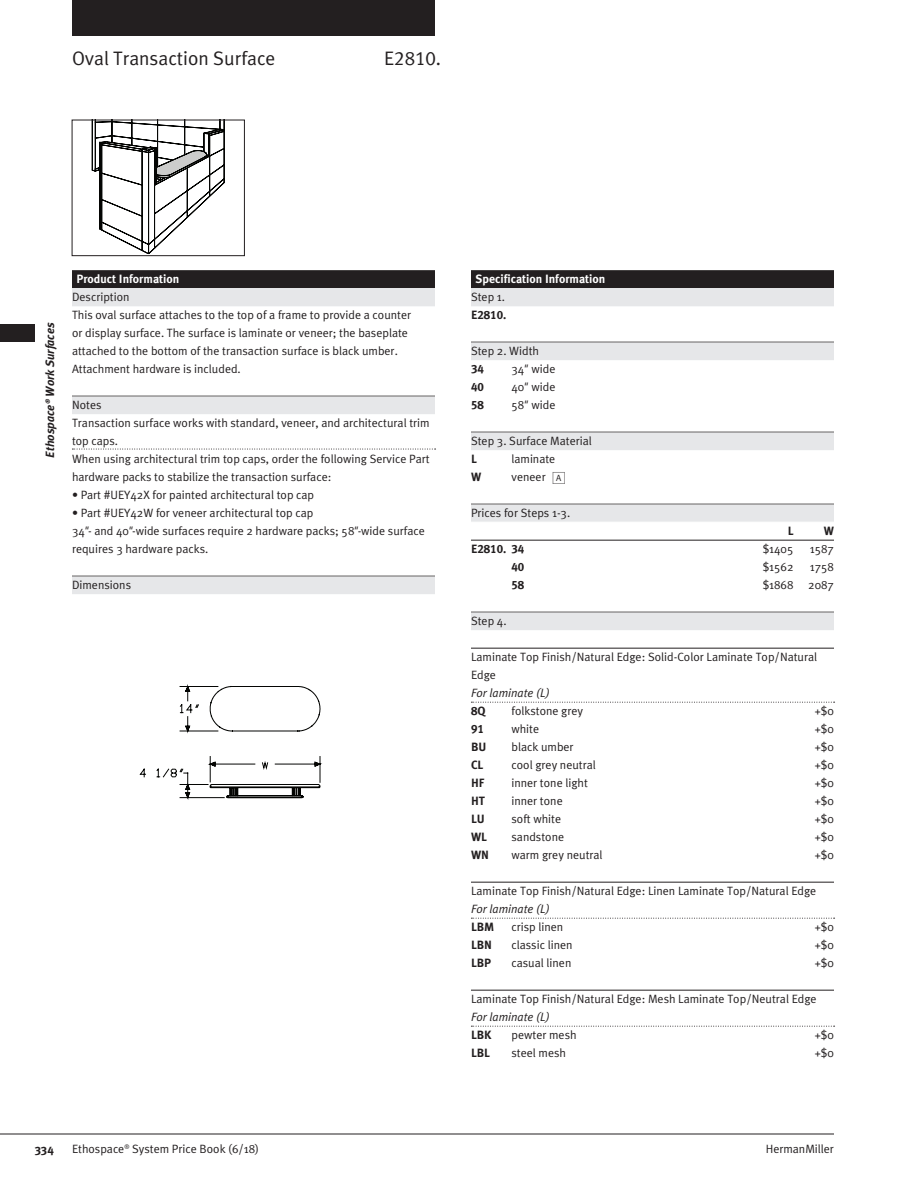
<style>
.page{position:relative;width:918px;height:1188px;background:#fff}
.page>*{position:absolute;margin:0;border:0;box-sizing:border-box;transform-origin:0 0}
.ProdName{font:19.5px "Meta HM";color:#231f20}
.ProdNums{font:19.5px "Meta Caps HM";color:#231f20}
.BodyText{font:12px/18px "Meta HM";color:#231f20}
.DottedRule{font:12px/18px "Meta HM";color:#231f20}
.GreyBarTopLine{font:12px "Meta HM";color:#231f20}
.BodyText-2{font:700 12px "Meta Caps HM";color:#231f20}
.FooterVerso{font:12px "Meta HM";color:#231f20}
.BodyText-3{font:italic 12px "Meta HM";color:#231f20}
.BlackBarColumnBreak{font:700 12px "Meta HM";color:#fff}
.TabsVerso{font:italic 700 12px "Meta HM";color:#231f20}
.BlackBar{font:700 12px "Meta HM";color:#fff}
.GreyBar12{font:12px "Meta HM";color:#231f20}
.FooterVerso-2{font:700 12px "Meta HM";color:#231f20}
.ColHeads{font:700 12px "Meta Caps HM";color:#231f20}
.s1{font-style:italic}
.s2{font-family:"HM Ship Dates"}
</style>
<div class="page">
<div style="left:72px;top:0;width:363px;height:36px;background:#231f20"></div>
<hr style="left:0;top:1134px;width:834px;height:1px;background:#231f20">
<div style="left:0;top:324px;width:34px;height:18px;background:#231f20"></div>
<div style="left:72px;top:270px;width:363px;height:18px;background:#231f20"></div>
<div style="left:72px;top:288px;width:363px;height:18px;background:#e6e7e9"></div>
<hr style="left:72px;top:396px;width:363px;height:1px;background:#231f20">
<div style="left:72px;top:397px;width:363px;height:17px;background:#e6e7e9"></div>
<svg style="left:72px;top:449px;width:364px;height:1px"></svg>
<hr style="left:72px;top:576px;width:363px;height:1px;background:#231f20">
<div style="left:72px;top:577px;width:363px;height:17px;background:#e6e7e9"></div>
<svg style="left:139px;top:684px;width:183px;height:116px"></svg>
<div style="left:471px;top:270px;width:363px;height:18px;background:#231f20"></div>
<div style="left:471px;top:288px;width:363px;height:18px;background:#e6e7e9"></div>
<hr style="left:471px;top:342px;width:363px;height:1px;background:#231f20">
<div style="left:471px;top:343px;width:363px;height:17px;background:#e6e7e9"></div>
<hr style="left:471px;top:432px;width:363px;height:1px;background:#231f20">
<div style="left:471px;top:433px;width:363px;height:17px;background:#e6e7e9"></div>
<hr style="left:471px;top:504px;width:363px;height:1px;background:#231f20">
<div style="left:471px;top:505px;width:363px;height:17px;background:#e6e7e9"></div>
<hr style="left:471px;top:540px;width:363px;height:1px;background:#231f20">
<hr style="left:471px;top:612px;width:363px;height:1px;background:#231f20">
<div style="left:471px;top:613px;width:363px;height:17px;background:#e6e7e9"></div>
<hr style="left:471px;top:648px;width:363px;height:1px;background:#231f20">
<svg style="left:471px;top:702px;width:364px;height:1px"></svg>
<hr style="left:471px;top:882px;width:363px;height:1px;background:#231f20">
<svg style="left:471px;top:918px;width:364px;height:1px"></svg>
<hr style="left:471px;top:990px;width:363px;height:1px;background:#231f20">
<svg style="left:471px;top:1026px;width:364px;height:1px"></svg>
<svg style="left:92px;top:122px;width:133px;height:132px"></svg>
<div style="left:72px;top:120px;width:172px;height:136px;border:1px solid #231f20"></div>
<p class="ProdName" style="left:72px;top:47px;width:205px">Oval Transaction Surface</p>
<p class="ProdNums" style="left:384px;top:47px;width:58px">E2810.</p>
<p class="TabsVerso" style="left:43px;top:458px;width:137px;rotate:-90deg">Ethospace® Work Surfaces</p>
<p class="BlackBar" style="left:76px;top:272px;width:104px">Product Information</p>
<p class="GreyBar12" style="left:72px;top:290px;width:59px">Description</p>
<p class="BodyText" style="left:72px;top:306px;width:341px">This oval surface attaches to the top of a frame to provide a counter or display surface. The surface is laminate or veneer; the baseplate attached to the bottom of the transaction surface is black umber.<br>Attachment hardware is included.</p>
<p class="GreyBarTopLine" style="left:72px;top:398px;width:31px">Notes</p>
<p class="BodyText" style="left:72px;top:414px;width:359px">Transaction surface works with standard, veneer, and architectural trim top caps.</p>
<p class="DottedRule" style="left:72px;top:450px;width:359px">When using architectural trim top caps, order the following Service Part hardware packs to stabilize the transaction surface:</p>
<p class="BodyText" style="left:72px;top:486px;width:244px">• Part #UEY42X for painted architectural top cap</p>
<p class="BodyText" style="left:72px;top:504px;width:243px">• Part #UEY42W for veneer architectural top cap</p>
<p class="BodyText" style="left:72px;top:522px;width:354px">34<span class="s1">"</span>- and 40<span class="s1">"</span>‑wide surfaces require 2 hardware packs; 58<span class="s1">"</span>‑wide surface requires 3 hardware packs.</p>
<p class="GreyBarTopLine" style="left:72px;top:578px;width:61px">Dimensions</p>
<p class="BlackBarColumnBreak" style="left:476px;top:272px;width:131px">Specification Information</p>
<p class="GreyBar12" style="left:471px;top:290px;width:36px">Step 1.</p>
<p class="BodyText-2" style="left:471px;top:308px;width:37px">E2810.</p>
<p class="GreyBarTopLine" style="left:471px;top:344px;width:70px">Step 2. Width</p>
<p class="BodyText-2" style="left:471px;top:362px;width:14px">34</p>
<p class="BodyText" style="left:511px;top:360px;width:45px">34<span class="s1">"</span> wide</p>
<p class="BodyText-2" style="left:471px;top:380px;width:14px">40</p>
<p class="BodyText" style="left:511px;top:378px;width:45px">40<span class="s1">"</span> wide</p>
<p class="BodyText-2" style="left:471px;top:398px;width:14px">58</p>
<p class="BodyText" style="left:511px;top:396px;width:45px">58<span class="s1">"</span> wide</p>
<p class="GreyBarTopLine" style="left:471px;top:434px;width:122px">Step 3. Surface Material</p>
<p class="BodyText-2" style="left:471px;top:452px;width:7px">L</p>
<p class="BodyText" style="left:511px;top:450px;width:45px">laminate</p>
<p class="BodyText-2" style="left:471px;top:470px;width:12px">W</p>
<p class="BodyText" style="left:511px;top:468px;width:56px">veneer <span class="s2">A</span></p>
<p class="GreyBarTopLine" style="left:471px;top:506px;width:101px">Prices for Steps 1-3.</p>
<p class="ColHeads" style="left:788px;top:524px;width:7px">L</p>
<p class="ColHeads" style="left:824px;top:524px;width:12px">W</p>
<p class="BodyText-2" style="left:471px;top:542px;width:55px">E2810. 34</p>
<p class="BodyText" style="left:763px;top:540px;width:32px">$1405</p>
<p class="BodyText" style="left:810px;top:540px;width:26px">1587</p>
<p class="BodyText-2" style="left:512px;top:560px;width:14px">40</p>
<p class="BodyText" style="left:763px;top:558px;width:32px">$1562</p>
<p class="BodyText" style="left:810px;top:558px;width:26px">1758</p>
<p class="BodyText-2" style="left:512px;top:578px;width:14px">58</p>
<p class="BodyText" style="left:763px;top:576px;width:73px">$1868 2087</p>
<p class="GreyBarTopLine" style="left:471px;top:614px;width:37px">Step 4.</p>
<p class="BodyText" style="left:471px;top:648px;width:348px">Laminate Top Finish/Natural Edge: Solid-Color Laminate Top/Natural<br>Edge</p>
<p class="BodyText-3" style="left:471px;top:686px;width:80px">For laminate (L)</p>
<p class="BodyText-2" style="left:471px;top:704px;width:16px">8Q</p>
<p class="BodyText" style="left:511px;top:702px;width:73px">folkstone grey</p>
<p class="BodyText" style="left:815px;top:702px;width:21px">+$0</p>
<p class="BodyText-2" style="left:471px;top:722px;width:14px">91</p>
<p class="BodyText" style="left:511px;top:720px;width:29px">white</p>
<p class="BodyText" style="left:815px;top:720px;width:21px">+$0</p>
<p class="BodyText-2" style="left:471px;top:740px;width:17px">BU</p>
<p class="BodyText" style="left:511px;top:738px;width:64px">black umber</p>
<p class="BodyText" style="left:815px;top:738px;width:21px">+$0</p>
<p class="BodyText-2" style="left:471px;top:758px;width:14px">CL</p>
<p class="BodyText" style="left:511px;top:756px;width:86px">cool grey neutral</p>
<p class="BodyText" style="left:815px;top:756px;width:21px">+$0</p>
<p class="BodyText-2" style="left:471px;top:776px;width:15px">HF</p>
<p class="BodyText" style="left:511px;top:774px;width:78px">inner tone light</p>
<p class="BodyText" style="left:815px;top:774px;width:21px">+$0</p>
<p class="BodyText-2" style="left:471px;top:794px;width:16px">HT</p>
<p class="BodyText" style="left:511px;top:792px;width:53px">inner tone</p>
<p class="BodyText" style="left:815px;top:792px;width:21px">+$0</p>
<p class="BodyText-2" style="left:471px;top:812px;width:15px">LU</p>
<p class="BodyText" style="left:511px;top:810px;width:51px">soft white</p>
<p class="BodyText" style="left:815px;top:810px;width:21px">+$0</p>
<p class="BodyText-2" style="left:471px;top:830px;width:18px">WL</p>
<p class="BodyText" style="left:511px;top:828px;width:54px">sandstone</p>
<p class="BodyText" style="left:815px;top:828px;width:21px">+$0</p>
<p class="BodyText-2" style="left:471px;top:848px;width:20px">WN</p>
<p class="BodyText" style="left:511px;top:846px;width:93px">warm grey neutral</p>
<p class="BodyText" style="left:815px;top:846px;width:21px">+$0</p>
<p class="BodyText" style="left:471px;top:882px;width:347px">Laminate Top Finish/Natural Edge: Linen Laminate Top/Natural Edge</p>
<p class="BodyText-3" style="left:471px;top:902px;width:80px">For laminate (L)</p>
<p class="BodyText-2" style="left:471px;top:920px;width:25px">LBM</p>
<p class="BodyText" style="left:511px;top:918px;width:53px">crisp linen</p>
<p class="BodyText" style="left:815px;top:918px;width:21px">+$0</p>
<p class="BodyText-2" style="left:471px;top:938px;width:22px">LBN</p>
<p class="BodyText" style="left:511px;top:936px;width:62px">classic linen</p>
<p class="BodyText" style="left:815px;top:936px;width:21px">+$0</p>
<p class="BodyText-2" style="left:471px;top:956px;width:22px">LBP</p>
<p class="BodyText" style="left:511px;top:954px;width:61px">casual linen</p>
<p class="BodyText" style="left:815px;top:954px;width:21px">+$0</p>
<p class="BodyText" style="left:471px;top:990px;width:347px">Laminate Top Finish/Natural Edge: Mesh Laminate Top/Neutral Edge</p>
<p class="BodyText-3" style="left:471px;top:1010px;width:80px">For laminate (L)</p>
<p class="BodyText-2" style="left:471px;top:1028px;width:22px">LBK</p>
<p class="BodyText" style="left:511px;top:1026px;width:67px">pewter mesh</p>
<p class="BodyText" style="left:815px;top:1026px;width:21px">+$0</p>
<p class="BodyText-2" style="left:471px;top:1046px;width:20px">LBL</p>
<p class="BodyText" style="left:511px;top:1044px;width:56px">steel mesh</p>
<p class="BodyText" style="left:815px;top:1044px;width:21px">+$0</p>
<p class="FooterVerso-2" style="left:35px;top:1141px;width:20px">334</p>
<p class="FooterVerso" style="left:72px;top:1141px;width:189px">Ethospace® System Price Book (6/18)</p>
<p class="FooterVerso" style="left:766px;top:1141px;width:70px">HermanMiller</p>
</div>
